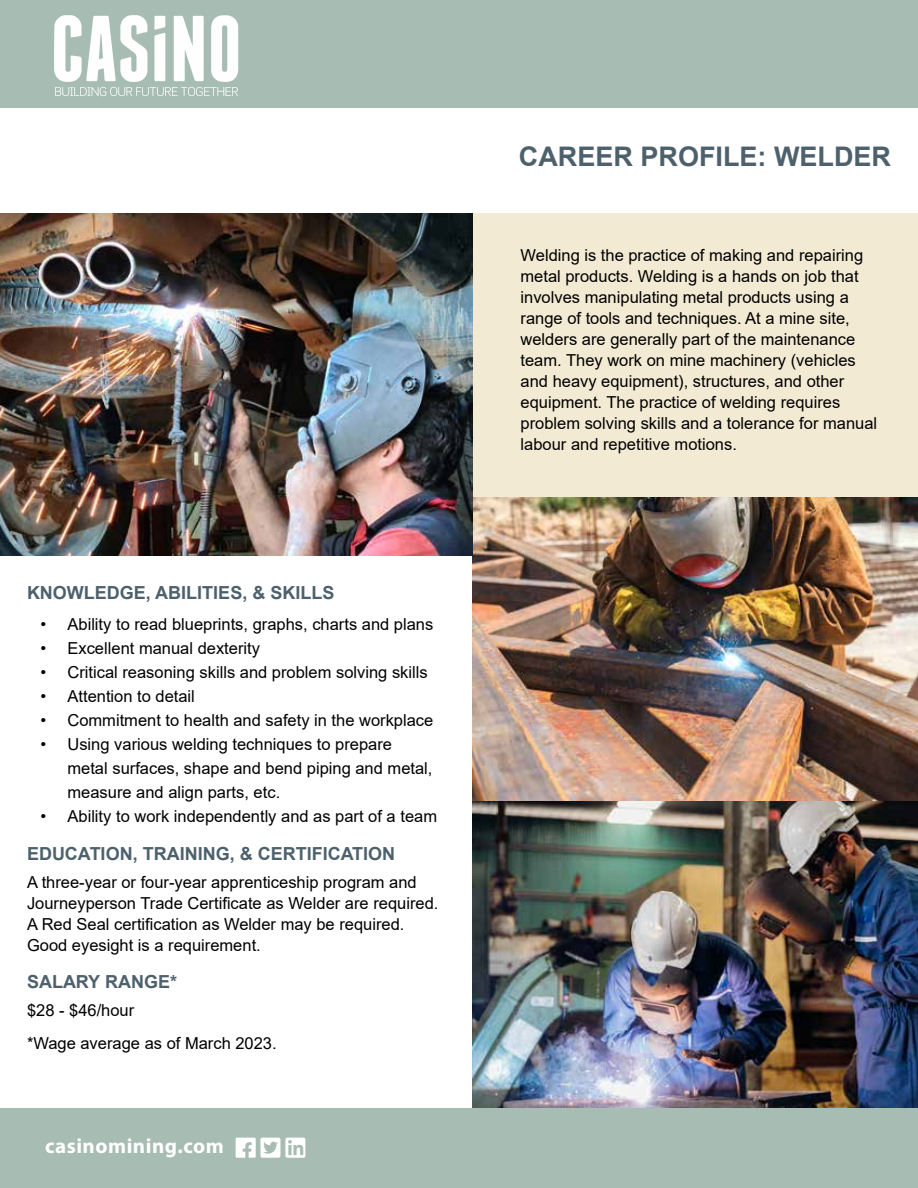
<style>
.page{position:relative;width:918px;height:1188px;background:#fff}
.page>*{position:absolute;margin:0;border:0;box-sizing:border-box;transform-origin:0 0}
.t1{font:700 27px "Arial";color:#4d616d}
.t2{font:700 21px "Myriad Pro";letter-spacing:.025em;color:#fff}
.t3{font:700 18px "Arial";color:#4d616d}
.t4{font:16.5px/21px "Arial";color:#000}
</style>
<div class="page">
<div style="left:472px;top:213px;width:446px;height:326px;background:#f3ead4"></div>
<img style="left:473px;top:498px;width:445px;height:304px">
<img style="left:472px;top:802px;width:446px;height:306px">
<img style="left:0;top:213px;width:472px;height:343px">
<div style="left:0;top:1108px;width:918px;height:80px;background:#a7bdb3"></div>
<div style="left:236px;top:1138px;width:20px;height:20px;background:#fff"></div>
<div style="left:260px;top:1138px;width:20px;height:20px;background:#fff;border-radius:2px"></div>
<div style="left:285px;top:1138px;width:20px;height:20px;background:#fff;border-radius:2px"></div>
<svg style="left:263px;top:1142px;width:15px;height:12px"></svg>
<svg style="left:288px;top:1140px;width:15px;height:15px"></svg>
<svg style="left:243px;top:1142px;width:9px;height:16px"></svg>
<div style="left:0;top:0;width:918px;height:108px;background:#a7bdb3"></div>
<svg style="left:54px;top:15px;width:184px;height:81px"></svg>
<p class="t3" style="left:27px;top:580px;width:309px">KNOWLEDGE, ABILITIES, &amp; SKILLS</p>
<p class="t4" style="left:40px;top:613px;width:394px">• Ability to read blueprints, graphs, charts and plans</p>
<p class="t4" style="left:40px;top:637px;width:221px">• Excellent manual dexterity</p>
<p class="t4" style="left:40px;top:661px;width:389px">• Critical reasoning skills and problem solving skills</p>
<p class="t4" style="left:40px;top:685px;width:156px">• Attention to detail</p>
<p class="t4" style="left:40px;top:709px;width:394px">• Commitment to health and safety in the workplace</p>
<p class="t4" style="left:67px;top:732px;width:367px;line-height:24px;text-indent:-27px">• Using various welding techniques to prepare metal surfaces, shape and bend piping and metal, measure and align parts, etc.</p>
<p class="t4" style="left:40px;top:805px;width:398px">• Ability to work independently and as part of a team</p>
<p class="t3" style="left:27px;top:841px;width:370px">EDUCATION, TRAINING, &amp; CERTIFICATION</p>
<p class="t4" style="left:27px;top:872px;width:413px">A three-year or four-year apprenticeship program and Journeyperson Trade Certificate as Welder are required.<br>A Red Seal certification as Welder may be required.<br>Good eyesight is a requirement.</p>
<p class="t3" style="left:27px;top:969px;width:152px">SALARY RANGE*</p>
<p class="t4" style="left:27px;top:994px;width:251px;line-height:33px">$28 - $46/hour<br>*Wage average as of March 2023.</p>
<p class="t2" style="left:45px;top:1132px;width:180px">casinomining.com</p>
<h1 class="t1" style="left:519px;top:137px;width:374px">CAREER PROFILE: WELDER</h1>
<p class="t4" style="left:521px;top:245px;width:358px">Welding is the practice of making and repairing metal products. Welding is a hands on job that involves manipulating metal products using a range of tools and techniques. At a mine site, welders are generally part of the maintenance team. They work on mine machinery (vehicles and heavy equipment), structures, and other equipment. The practice of welding requires problem solving skills and a tolerance for manual labour and repetitive motions.</p>
</div>
